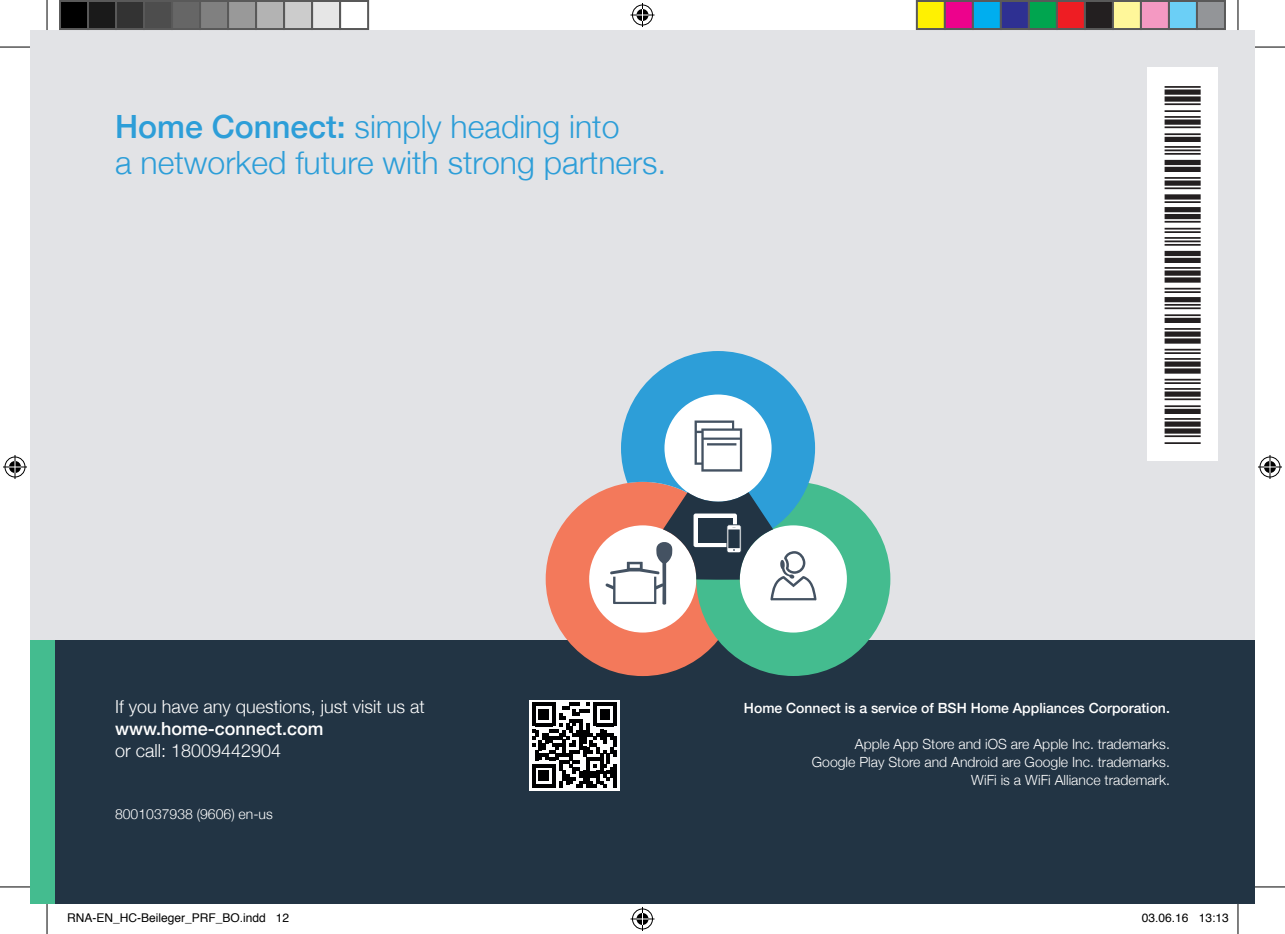
<style>
.page{position:relative;width:1285px;height:934px;background:#fff}
.page>*{position:absolute;margin:0;border:0;box-sizing:border-box;transform-origin:0 0}
.t1{font:300 32px/36px "Helvetica Neue";color:#2d9ed8}
.t2{font:300 18px "Helvetica Neue";color:#fff}
.t3{font:500 18px "Helvetica Neue";color:#fff}
.t4{font:300 14px/18px "Helvetica Neue";color:#fff;text-align:right}
.t5{font:500 14px "Helvetica Neue";color:#fff}
.t6{font:12px "Helvetica";color:#000}
.s1{font-weight:500}
</style>
<div class="page">
<div style="left:30px;top:30px;width:1225px;height:612px;background:#e2e3e6"></div>
<div style="left:30px;top:639px;width:1225px;height:264px;background:#223444"></div>
<svg style="left:546px;top:351px;width:344px;height:324px"></svg>
<div style="left:30px;top:639px;width:24px;height:264px;background:#44bc8f"></div>
<div style="left:529px;top:699px;width:91px;height:91px;background:#fff"></div>
<svg style="left:532px;top:702px;width:85px;height:85px"></svg>
<hr style="left:613px;top:763px;width:4px;height:24px;background:#000001">
<div style="left:1147px;top:67px;width:71px;height:394px;background:#fff"></div>
<hr style="left:0;top:47px;width:30px;height:1px;background:#000">
<hr style="left:1255px;top:47px;width:30px;height:1px;background:#000">
<hr style="left:0;top:886px;width:30px;height:1px;background:#000">
<hr style="left:1255px;top:886px;width:30px;height:1px;background:#000">
<hr style="left:47px;top:0;width:1px;height:30px;background:#000">
<hr style="left:47px;top:903px;width:1px;height:30px;background:#000">
<hr style="left:1237px;top:0;width:1px;height:30px;background:#000">
<hr style="left:1237px;top:903px;width:1px;height:30px;background:#000">
<svg style="left:630px;top:3px;width:24px;height:24px"></svg>
<svg style="left:630px;top:907px;width:24px;height:23px"></svg>
<svg style="left:3px;top:455px;width:24px;height:24px"></svg>
<svg style="left:1258px;top:455px;width:24px;height:24px"></svg>
<div style="left:60px;top:1px;width:28px;height:28px;background:#000"></div>
<div style="left:59px;top:0;width:30px;height:30px;border:2px solid #595959"></div>
<div style="left:88px;top:1px;width:28px;height:28px;background:#1a1a1a"></div>
<div style="left:87px;top:0;width:30px;height:30px;border:2px solid #595959"></div>
<div style="left:116px;top:1px;width:28px;height:28px;background:#333"></div>
<div style="left:115px;top:0;width:30px;height:30px;border:2px solid #595959"></div>
<div style="left:144px;top:1px;width:28px;height:28px;background:#4d4d4d"></div>
<div style="left:143px;top:0;width:30px;height:30px;border:2px solid #595959"></div>
<div style="left:172px;top:1px;width:28px;height:28px;background:#666"></div>
<div style="left:171px;top:0;width:30px;height:30px;border:2px solid #595959"></div>
<div style="left:200px;top:1px;width:28px;height:28px;background:#808080"></div>
<div style="left:199px;top:0;width:30px;height:30px;border:2px solid #595959"></div>
<div style="left:228px;top:1px;width:28px;height:28px;background:#999"></div>
<div style="left:227px;top:0;width:30px;height:30px;border:2px solid #595959"></div>
<div style="left:256px;top:1px;width:28px;height:28px;background:#b3b3b3"></div>
<div style="left:255px;top:0;width:30px;height:30px;border:2px solid #595959"></div>
<div style="left:284px;top:1px;width:28px;height:28px;background:#ccc"></div>
<div style="left:283px;top:0;width:30px;height:30px;border:2px solid #595959"></div>
<div style="left:312px;top:1px;width:28px;height:28px;background:#e6e6e6"></div>
<div style="left:311px;top:0;width:30px;height:30px;border:2px solid #595959"></div>
<div style="left:339px;top:0;width:30px;height:30px;border:2px solid #595959"></div>
<div style="left:917px;top:1px;width:28px;height:28px;background:#fff101"></div>
<div style="left:916px;top:0;width:30px;height:30px;border:2px solid #595959"></div>
<div style="left:945px;top:1px;width:28px;height:28px;background:#ed028c"></div>
<div style="left:944px;top:0;width:30px;height:30px;border:2px solid #595959"></div>
<div style="left:973px;top:1px;width:28px;height:28px;background:#00aeef"></div>
<div style="left:972px;top:0;width:30px;height:30px;border:2px solid #595959"></div>
<div style="left:1001px;top:1px;width:28px;height:28px;background:#2e3092"></div>
<div style="left:1000px;top:0;width:30px;height:30px;border:2px solid #595959"></div>
<div style="left:1029px;top:1px;width:28px;height:28px;background:#00a54f"></div>
<div style="left:1028px;top:0;width:30px;height:30px;border:2px solid #595959"></div>
<div style="left:1057px;top:1px;width:28px;height:28px;background:#ee1d23"></div>
<div style="left:1056px;top:0;width:30px;height:30px;border:2px solid #595959"></div>
<div style="left:1085px;top:1px;width:28px;height:28px;background:#231f20"></div>
<div style="left:1084px;top:0;width:30px;height:30px;border:2px solid #595959"></div>
<div style="left:1113px;top:1px;width:28px;height:28px;background:#fff79a"></div>
<div style="left:1112px;top:0;width:30px;height:30px;border:2px solid #595959"></div>
<div style="left:1141px;top:1px;width:28px;height:28px;background:#f499c2"></div>
<div style="left:1140px;top:0;width:30px;height:30px;border:2px solid #595959"></div>
<div style="left:1169px;top:1px;width:28px;height:28px;background:#6bcff6"></div>
<div style="left:1168px;top:0;width:30px;height:30px;border:2px solid #595959"></div>
<div style="left:1197px;top:1px;width:28px;height:28px;background:#939598"></div>
<div style="left:1196px;top:0;width:30px;height:30px;border:2px solid #595959"></div>
<h1 class="t1" style="left:115px;top:106px;width:553px"><span class="s1">Home Connect:</span> simply heading into<br>a networked future with strong partners.</h1>
<p class="t2" style="left:115px;top:691px;width:311px">If you have any questions, just visit us at</p>
<p class="t3" style="left:115px;top:713px;width:210px">www.home-connect.com</p>
<p class="t2" style="left:115px;top:735px;width:168px">or call: 18009442904</p>
<p class="t4" style="left:115px;top:803px;width:159px">8001037938 (9606) en-us</p>
<p class="t5" style="left:744px;top:696px;width:427px">Home Connect is a service of BSH Home Appliances Corporation.</p>
<p class="t4" style="left:812px;top:734px;width:359px">Apple App Store and iOS are Apple Inc. trademarks.<br>Google Play Store and Android are Google Inc. trademarks.<br>WiFi is a WiFi Alliance trademark.</p>
<p class="t6" style="left:67px;top:908px;width:224px">RNA-EN_HC-Beileger_PRF_BO.indd 12</p>
<p class="t6" style="left:1142px;top:908px;width:88px">03.06.16 13:13</p>
</div>
